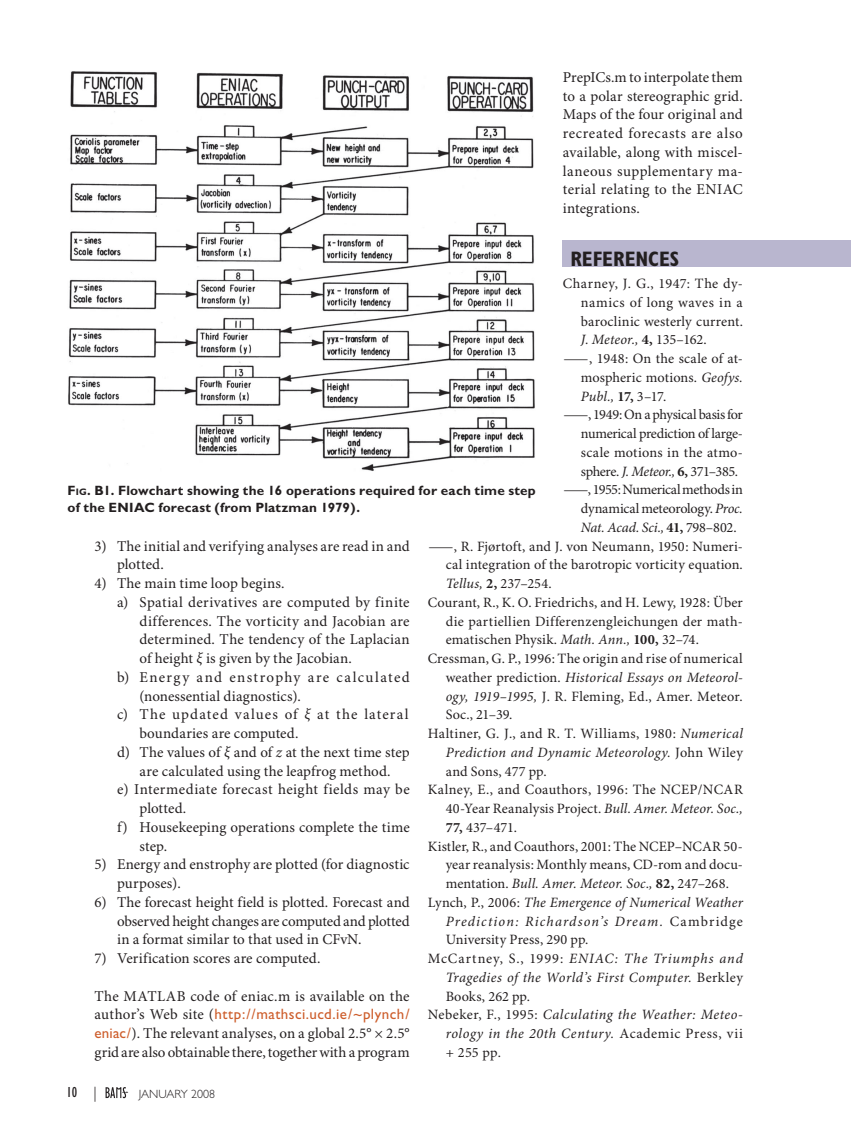
<style>
.page{position:relative;width:851px;height:1134px;background:#fff}
.page>*{position:absolute;margin:0;border:0;box-sizing:border-box;transform-origin:0 0}
.t1{font:700 condensed 21px "Gill Sans";color:#231f20}
.t2{font:15px/18.8px "Minion Pro";letter-spacing:.01em;color:#231f20}
.t3{font:15px "Gill Sans";letter-spacing:.03em;color:#cd5d2b}
.t4{font:15px "Minion Pro";letter-spacing:.03em;color:#231f20}
.t5{font:15px "Minion Pro";letter-spacing:.09em;color:#231f20}
.t6{font:15px "Minion Pro";letter-spacing:.07em;color:#231f20}
.t7{font:condensed 15px "Gill Sans";color:#231f20}
.t8{font:14.25px "Minion Pro";letter-spacing:.01em;color:#231f20}
.t9{font:italic 14.25px "Minion Pro";letter-spacing:.025em;color:#231f20}
.t10{font:14.25px "Minion Pro";letter-spacing:.01em;color:#231f20;scale:2 1}
.t11{font:italic 14.25px "Minion Pro";letter-spacing:.005em;color:#231f20}
.t12{font:italic 14.25px "Minion Pro";letter-spacing:.08em;color:#231f20}
.t13{font:italic 14.25px "Minion Pro";letter-spacing:.06em;color:#231f20}
.t14{font:14.25px "Minion Pro";letter-spacing:-.025em;color:#231f20}
.t15{font:14.25px "Minion Pro";letter-spacing:-.035em;color:#231f20}
.t16{font:14.25px "Minion Pro";letter-spacing:-.025em;color:#231f20;scale:2 1}
.t17{font:14.25px "Minion Pro";letter-spacing:-.02em;color:#231f20}
.t18{font:14.25px "Minion Pro";letter-spacing:-.03em;color:#231f20;scale:2 1}
.t19{font:italic 14.25px "Minion Pro";letter-spacing:-.01em;color:#231f20}
.t20{font:14.25px "Minion Pro";letter-spacing:.03em;color:#231f20}
.t21{font:14.25px "Minion Pro";letter-spacing:.035em;color:#231f20}
.t22{font:700 13.5px/16.5px "Gill Sans";letter-spacing:.015em;color:#231f20}
.t23{font:300 12px "Gill Sans";color:#231f20}
.s1{font-weight:700;font-style:normal}
.s2{font-style:normal}
.s3{font-style:italic}
.s4{font-weight:700}
.s5{font-size:9.45px}
.s6{font-family:"Minion Pro";color:#231f20}
.s7{font-family:"Gill Sans";color:#cd5d2b}
.s8{font-weight:300;font-stretch:normal}
</style>
<div class="page">
<div style="left:562px;top:240px;width:288px;height:27px;background:#b9b6cf"></div>
<img style="left:68px;top:71px;width:467px;height:400px">
<svg style="left:105px;top:1087px;width:23px;height:11px"></svg>
<p class="t2" style="left:562px;top:68px;width:182px;text-align:justify">PrepICs.m to interpolate them to a polar stereographic grid.<br>Maps of the four original and recreated forecasts are also available, along with miscel&shy;laneous supplementary ma&shy;terial relating to the ENIAC integrations.</p>
<h1 class="t1" style="left:570px;top:247px;width:110px">REFERENCES</h1>
<p class="t20" style="left:562px;top:275px;width:182px">Charney, J. G., 1947: The dy-</p>
<p class="t21" style="left:580px;top:294px;width:163px">namics of long waves in a</p>
<p class="t8" style="left:580px;top:312px;width:163px">baroclinic westerly current.</p>
<p class="t9" style="left:580px;top:331px;width:127px">J. Meteor., <span class="s1">4,</span> <span class="s2">135–162.</span></p>
<p class="t10" style="left:562px;top:350px;width:92px">—, 1948: On the scale of at-</p>
<p class="t8" style="left:580px;top:369px;width:164px">mospheric motions. <span class="s3">Geofys.</span></p>
<p class="t9" style="left:580px;top:387px;width:87px">Publ., <span class="s1">17,</span> <span class="s2">3–17.</span></p>
<p class="t16" style="left:562px;top:406px;width:91px">—, 1949: On a physical basis for</p>
<p class="t14" style="left:580px;top:425px;width:163px">numerical prediction of large-</p>
<p class="t8" style="left:580px;top:444px;width:164px">scale motions in the atmo-</p>
<p class="t15" style="left:580px;top:462px;width:159px">sphere. <span class="s3">J. Meteor.,</span> <span class="s4">6,</span> 371–385.</p>
<p class="t18" style="left:562px;top:481px;width:91px">—, 1955: Numerical methods in</p>
<p class="t17" style="left:580px;top:500px;width:163px">dynamical meteorology. <span class="s3">Proc.</span></p>
<p class="t19" style="left:580px;top:519px;width:157px">Nat. Acad. Sci., <span class="s1">41,</span> <span class="s2">798–802.</span></p>
<p class="t10" style="left:428px;top:537px;width:159px">—, R. Fjørtoft, and J. von Neumann, 1950: Numeri-</p>
<p class="t8" style="left:446px;top:556px;width:298px">cal integration of the barotropic vorticity equation.</p>
<p class="t8" style="left:446px;top:575px;width:107px"><span class="s3">Tellus,</span> <span class="s4">2,</span> 237–254.</p>
<p class="t8" style="left:428px;top:594px;width:316px">Courant, R., K. O. Friedrichs, and H. Lewy, 1928: Über</p>
<p class="t8" style="left:445px;top:612px;width:299px">die partiellien Differenzengleichungen der math-</p>
<p class="t8" style="left:446px;top:631px;width:255px">ematischen Physik. <span class="s3">Math. Ann.,</span> <span class="s4">100,</span> 32–74.</p>
<p class="t8" style="left:428px;top:650px;width:316px">Cressman, G. P., 1996: The origin and rise of numerical</p>
<p class="t9" style="left:445px;top:669px;width:299px"><span class="s2">weather prediction.</span> Historical Essays on Meteorol-</p>
<p class="t8" style="left:446px;top:687px;width:298px"><span class="s3">ogy, 1919–1995,</span> J. R. Fleming, Ed., Amer. Meteor.</p>
<p class="t8" style="left:446px;top:706px;width:68px">Soc., 21–39.</p>
<p class="t8" style="left:428px;top:725px;width:317px">Haltiner, G. J., and R. T. Williams, 1980: <span class="s3">Numerical</span></p>
<p class="t9" style="left:446px;top:744px;width:298px">Prediction and Dynamic Meteorology. <span class="s2">John Wiley</span></p>
<p class="t8" style="left:446px;top:762px;width:102px">and Sons, 477 pp.</p>
<p class="t8" style="left:428px;top:781px;width:316px">Kalney, E., and Coauthors, 1996: The NCEP/NCAR</p>
<p class="t8" style="left:446px;top:800px;width:298px">40-Year Reanalysis Project. <span class="s3">Bull. Amer. Meteor. Soc.,</span></p>
<p class="t8" style="left:445px;top:819px;width:73px"><span class="s4">77,</span> 437–471.</p>
<p class="t8" style="left:428px;top:837px;width:316px">Kistler, R., and Coauthors, 2001: The NCEP–NCAR 50-</p>
<p class="t8" style="left:445px;top:856px;width:299px">year reanalysis: Monthly means, CD-rom and docu-</p>
<p class="t9" style="left:446px;top:875px;width:285px"><span class="s2">mentation.</span> Bull. Amer. Meteor. Soc., <span class="s1">82,</span> <span class="s2">247–268.</span></p>
<p class="t11" style="left:428px;top:894px;width:316px"><span class="s2">Lynch, P., 2006:</span> The Emergence of Numerical Weather</p>
<p class="t12" style="left:445px;top:912px;width:299px">Prediction: Richardson’s Dream. <span class="s2">Cambridge</span></p>
<p class="t8" style="left:445px;top:931px;width:144px">University Press, 290 pp.</p>
<p class="t13" style="left:428px;top:950px;width:316px"><span class="s2">McCartney, S., 1999:</span> ENIAC: The Triumphs and</p>
<p class="t9" style="left:446px;top:969px;width:299px">Tragedies of the World’s First Computer. <span class="s2">Berkley</span></p>
<p class="t8" style="left:446px;top:987px;width:86px">Books, 262 pp.</p>
<p class="t9" style="left:428px;top:1006px;width:316px"><span class="s2">Nebeker, F., 1995:</span> Calculating the Weather: Meteo-</p>
<p class="t9" style="left:446px;top:1025px;width:298px">rology in the 20th Century. <span class="s2">Academic Press, vii</span></p>
<p class="t8" style="left:446px;top:1044px;width:57px">+ 255 pp.</p>
<p class="t22" style="left:68px;top:482px;width:470px">F<span class="s5">IG</span>. B1. Flowchart showing the 16 operations required for each time step of the ENIAC forecast (from Platzman 1979).</p>
<p class="t2" style="left:117px;top:537px;width:294px;text-indent:-22px">3) The initial and verifying analyses are read in and plotted.</p>
<p class="t2" style="left:94px;top:574px;width:192px">4) The main time loop begins.</p>
<p class="t2" style="left:117px;top:593px;width:294px">a) Spatial derivatives are computed by finite</p>
<p class="t2" style="left:140px;top:612px;width:271px">differences. The vorticity and Jacobian are</p>
<p class="t2" style="left:140px;top:631px;width:271px">determined. The tendency of the Laplacian</p>
<p class="t2" style="left:140px;top:649px;width:214px">of height <span class="s3">ξ</span> is given by the Jacobian.</p>
<p class="t5" style="left:117px;top:668px;width:294px">b) Energy and enstrophy are calculated</p>
<p class="t2" style="left:140px;top:687px;width:163px">(nonessential diagnostics).</p>
<p class="t6" style="left:117px;top:705px;width:293px">c) The updated values of <span class="s3">ξ</span> at the lateral</p>
<p class="t2" style="left:140px;top:724px;width:160px">boundaries are computed.</p>
<p class="t2" style="left:117px;top:743px;width:294px">d) The values of <span class="s3">ξ</span> and of <span class="s3">z</span> at the next time step</p>
<p class="t2" style="left:140px;top:762px;width:252px">are calculated using the leapfrog method.</p>
<p class="t4" style="left:117px;top:780px;width:294px">e) Intermediate forecast height fields may be</p>
<p class="t2" style="left:140px;top:799px;width:48px">plotted.</p>
<p class="t2" style="left:117px;top:818px;width:294px">f) Housekeeping operations complete the time</p>
<p class="t2" style="left:140px;top:837px;width:29px">step.</p>
<p class="t2" style="left:117px;top:856px;width:294px;text-indent:-22px">5) Energy and enstrophy are plotted (for diagnostic purposes).</p>
<p class="t2" style="left:117px;top:893px;width:294px;text-align:justify;text-indent:-22px">6) The forecast height field is plotted. Forecast and observed height changes are computed and plotted in a format similar to that used in CFvN.</p>
<p class="t2" style="left:95px;top:949px;width:227px">7) Verification scores are computed.</p>
<p class="t2" style="left:95px;top:987px;width:316px">The MATLAB code of eniac.m is available on the</p>
<p class="t3" style="left:95px;top:1006px;width:316px"><span class="s6">author’s Web site (</span>http://mathsci.ucd.ie/~plynch/</p>
<p class="t2" style="left:94px;top:1024px;width:316px"><span class="s7">eniac/</span>). The relevant analyses, on a global 2.5° × 2.5° grid are also obtainable there, together with a program</p>
<p class="t7" style="left:66px;top:1084px;width:32px">10 <span class="s8">|</span></p>
<p class="t23" style="left:139px;top:1087px;width:78px">JANUARY 2008</p>
</div>
